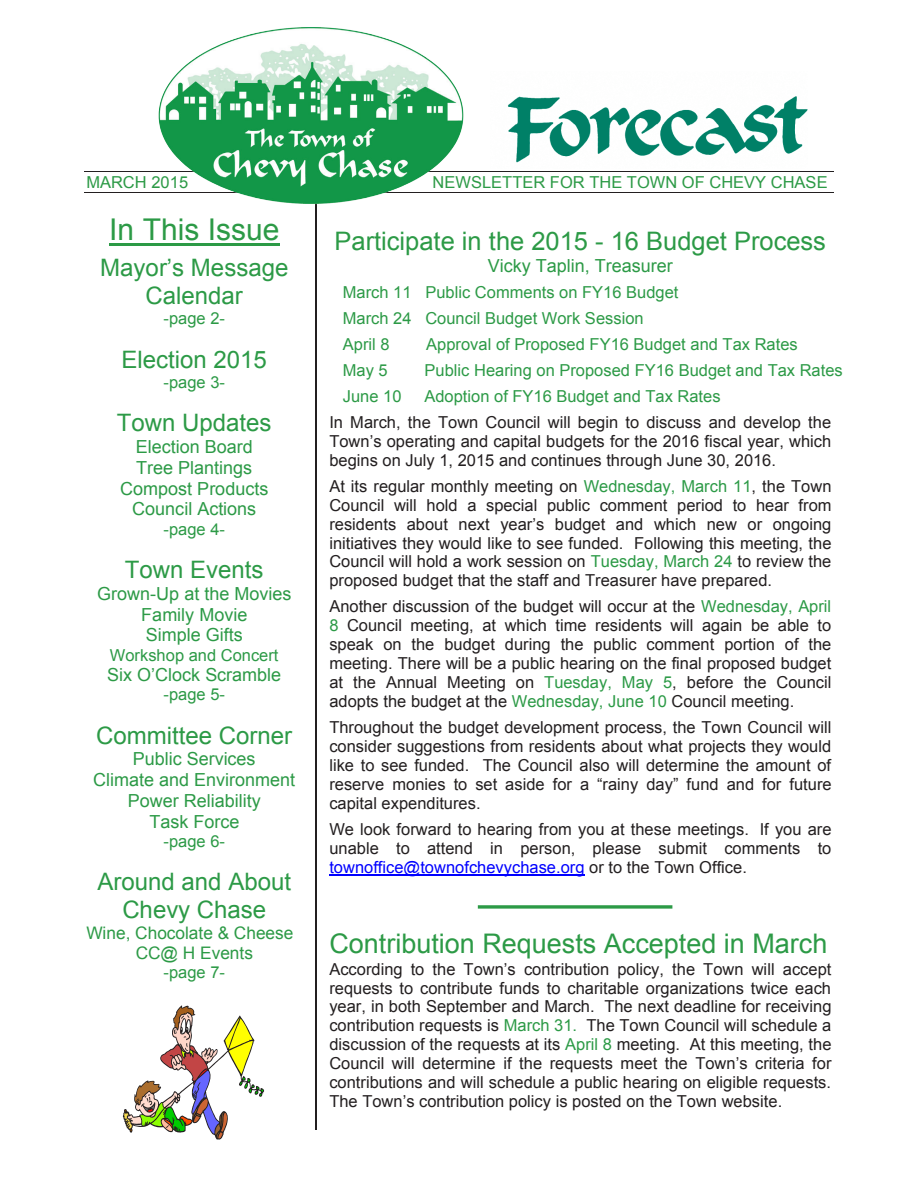
<style>
.page{position:relative;width:918px;height:1188px;background:#fff}
.page>*{position:absolute;margin:0;border:0;box-sizing:border-box;transform-origin:0 0}
.t1{font:30px "Arial";color:#2c9a46}
.t2{font:27px "Arial";color:#2c9a46}
.t3{font:25.5px "Arial";color:#2c9a46}
.t4{font:24px/27.6px "Arial";color:#2c9a46;text-align:center}
.t5{font:18px/20.7px "Arial";color:#2c9a46;text-align:center}
.t6{font:17.25px/19.8px "Arial";color:#2c9a46;text-align:center}
.t7{font:16.5px/18.9px "Arial";color:#231f20;text-align:justify}
.t8{font:16.5px/25.8px "Arial";color:#2c9a46}
.s1{color:#2c9a46}
.s2{color:#00f}
</style>
<div class="page">
<img style="left:508px;top:96px;width:300px;height:67px">
<svg style="left:123px;top:1005px;width:141px;height:135px"></svg>
<hr style="left:109px;top:244px;width:170px;height:2px;background:#2c9a46">
<hr style="left:329px;top:875px;width:256px;height:1px;background:#00f">
<hr style="left:315px;top:203px;width:1px;height:927px;background:#231f20">
<svg style="left:478px;top:905px;width:194px;height:4px"></svg>
<hr style="left:84px;top:171px;width:750px;height:1px;background:#231f20">
<hr style="left:84px;top:192px;width:750px;height:1px;background:#231f20">
<img style="left:158px;top:27px;width:306px;height:182px">
<p class="t8" style="left:86px;top:170px;width:103px">MARCH 2015</p>
<p class="t8" style="left:433px;top:170px;width:397px">NEWSLETTER FOR THE TOWN OF CHEVY CHASE</p>
<p class="t1" style="left:109px;top:206px;width:172px">In This Issue</p>
<p class="t4" style="left:100px;top:250px;width:190px">Mayor’s Message<br>Calendar</p>
<p class="t8" style="left:164px;top:301px;width:63px">-page 2-</p>
<p class="t4" style="left:122px;top:341px;width:147px">Election 2015</p>
<p class="t8" style="left:164px;top:365px;width:63px">-page 3-</p>
<p class="t4" style="left:117px;top:405px;width:156px">Town Updates</p>
<p class="t5" style="left:120px;top:432px;width:150px">Election Board<br>Tree Plantings<br>Compost Products<br>Council Actions</p>
<p class="t8" style="left:164px;top:512px;width:63px">-page 4-</p>
<p class="t4" style="left:125px;top:552px;width:140px">Town Events</p>
<p class="t5" style="left:97px;top:579px;width:196px">Grown-Up at the Movies<br>Family Movie<br>Simple Gifts</p>
<p class="t8" style="left:110px;top:638px;width:170px">Workshop and Concert</p>
<p class="t5" style="left:107px;top:660px;width:175px">Six O’Clock Scramble</p>
<p class="t8" style="left:164px;top:677px;width:63px">-page 5-</p>
<p class="t4" style="left:96px;top:717px;width:197px">Committee Corner</p>
<p class="t5" style="left:93px;top:744px;width:203px">Public Services<br>Climate and Environment<br>Power Reliability<br>Task Force</p>
<p class="t8" style="left:164px;top:824px;width:63px">-page 6-</p>
<p class="t4" style="left:98px;top:864px;width:195px">Around and About<br>Chevy Chase</p>
<p class="t6" style="left:86px;top:919px;width:209px">Wine, Chocolate &amp; Cheese<br>CC@ H Events</p>
<p class="t8" style="left:164px;top:955px;width:63px">-page 7-</p>
<p class="t8" style="left:86px;top:174px;width:103px">MARCH 2015</p>
<p class="t8" style="left:433px;top:174px;width:397px">NEWSLETTER FOR THE TOWN OF CHEVY CHASE</p>
<p class="t1" style="left:109px;top:210px;width:172px">In This Issue</p>
<p class="t4" style="left:100px;top:254px;width:190px">Mayor’s Message<br>Calendar</p>
<p class="t8" style="left:164px;top:306px;width:63px">-page 2-</p>
<p class="t4" style="left:122px;top:346px;width:147px">Election 2015</p>
<p class="t8" style="left:164px;top:370px;width:63px">-page 3-</p>
<p class="t4" style="left:117px;top:409px;width:156px">Town Updates</p>
<p class="t5" style="left:120px;top:437px;width:150px">Election Board<br>Tree Plantings<br>Compost Products<br>Council Actions</p>
<p class="t8" style="left:164px;top:516px;width:63px">-page 4-</p>
<p class="t4" style="left:125px;top:556px;width:140px">Town Events</p>
<p class="t5" style="left:97px;top:583px;width:196px">Grown-Up at the Movies<br>Family Movie<br>Simple Gifts</p>
<p class="t8" style="left:110px;top:642px;width:170px">Workshop and Concert</p>
<p class="t5" style="left:107px;top:664px;width:175px">Six O’Clock Scramble</p>
<p class="t8" style="left:164px;top:682px;width:63px">-page 5-</p>
<p class="t4" style="left:96px;top:722px;width:197px">Committee Corner</p>
<p class="t5" style="left:93px;top:749px;width:203px">Public Services<br>Climate and Environment<br>Power Reliability<br>Task Force</p>
<p class="t8" style="left:164px;top:828px;width:63px">-page 6-</p>
<p class="t4" style="left:98px;top:868px;width:195px">Around and About<br>Chevy Chase</p>
<p class="t6" style="left:86px;top:923px;width:209px">Wine, Chocolate &amp; Cheese<br>CC@ H Events</p>
<p class="t8" style="left:164px;top:960px;width:63px">-page 7-</p>
<p class="t3" style="left:335px;top:220px;width:493px">Participate in the 2015 - 16 Budget Process</p>
<p class="t5" style="left:488px;top:251px;width:187px">Vicky Taplin, Treasurer</p>
<p class="t8" style="left:343px;top:275px;width:337px">March 11 Public Comments on FY16 Budget<br>March 24 Council Budget Work Session<br>April 8</p>
<p class="t3" style="left:335px;top:224px;width:493px">Participate in the 2015 - 16 Budget Process</p>
<p class="t5" style="left:488px;top:256px;width:187px">Vicky Taplin, Treasurer</p>
<p class="t8" style="left:343px;top:280px;width:337px">March 11 Public Comments on FY16 Budget<br>March 24 Council Budget Work Session<br>April 8</p>
<p class="t8" style="left:426px;top:327px;width:373px">Approval of Proposed FY16 Budget and Tax Rates</p>
<p class="t8" style="left:426px;top:332px;width:373px">Approval of Proposed FY16 Budget and Tax Rates</p>
<p class="t8" style="left:343px;top:353px;width:46px">May 5</p>
<p class="t8" style="left:425px;top:353px;width:420px">Public Hearing on Proposed FY16 Budget and Tax Rates</p>
<p class="t8" style="left:343px;top:379px;width:60px">June 10</p>
<p class="t8" style="left:343px;top:358px;width:46px">May 5</p>
<p class="t8" style="left:425px;top:358px;width:420px">Public Hearing on Proposed FY16 Budget and Tax Rates</p>
<p class="t8" style="left:343px;top:383px;width:60px">June 10</p>
<p class="t7" style="left:329px;top:379px;width:503px;line-height:25.8px;text-indent:95px"><span class="s1">Adoption of FY16 Budget and Tax Rates<br></span>In March, the Town Council will begin to discuss and develop the</p>
<p class="t7" style="left:329px;top:427px;width:503px">Town’s operating and capital budgets for the 2016 fiscal year, which begins on July 1, 2015 and continues through June 30, 2016.</p>
<p class="t7" style="left:329px;top:472px;width:504px">At its regular monthly meeting on <span class="s1">Wednesday, March 11</span>, the Town Council will hold a special public comment period to hear from residents about next year’s budget and which new or ongoing initiatives they would like to see funded. Following this meeting, the Council will hold a work session on <span class="s1">Tuesday, March 24</span> to review the proposed budget that the staff and Treasurer have prepared.</p>
<p class="t7" style="left:329px;top:593px;width:504px">Another discussion of the budget will occur at the <span class="s1">Wednesday, April 8</span> Council meeting, at which time residents will again be able to speak on the budget during the public comment portion of the meeting. There will be a public hearing on the final proposed budget at the Annual Meeting on <span class="s1">Tuesday, May 5</span>, before the Council adopts the budget at the <span class="s1">Wednesday, June 10</span> Council meeting.</p>
<p class="t7" style="left:329px;top:713px;width:504px">Throughout the budget development process, the Town Council will consider suggestions from residents about what projects they would like to see funded. The Council also will determine the amount of reserve monies to set aside for a “rainy day” fund and for future capital expenditures.</p>
<p class="t7" style="left:329px;top:815px;width:504px">We look forward to hearing from you at these meetings. If you are unable to attend in person, please submit comments to <span class="s2">townoffice@townofchevychase.org</span> or to the Town Office.</p>
<p class="t7" style="left:329px;top:383px;width:503px;line-height:25.8px;text-indent:95px"><span class="s1">Adoption of FY16 Budget and Tax Rates<br></span>In March, the Town Council will begin to discuss and develop the</p>
<p class="t7" style="left:329px;top:432px;width:503px">Town’s operating and capital budgets for the 2016 fiscal year, which begins on July 1, 2015 and continues through June 30, 2016.</p>
<p class="t7" style="left:329px;top:477px;width:504px">At its regular monthly meeting on <span class="s1">Wednesday, March 11</span>, the Town Council will hold a special public comment period to hear from residents about next year’s budget and which new or ongoing initiatives they would like to see funded. Following this meeting, the Council will hold a work session on <span class="s1">Tuesday, March 24</span> to review the proposed budget that the staff and Treasurer have prepared.</p>
<p class="t7" style="left:329px;top:597px;width:504px">Another discussion of the budget will occur at the <span class="s1">Wednesday, April 8</span> Council meeting, at which time residents will again be able to speak on the budget during the public comment portion of the meeting. There will be a public hearing on the final proposed budget at the Annual Meeting on <span class="s1">Tuesday, May 5</span>, before the Council adopts the budget at the <span class="s1">Wednesday, June 10</span> Council meeting.</p>
<p class="t7" style="left:329px;top:718px;width:504px">Throughout the budget development process, the Town Council will consider suggestions from residents about what projects they would like to see funded. The Council also will determine the amount of reserve monies to set aside for a “rainy day” fund and for future capital expenditures.</p>
<p class="t7" style="left:329px;top:820px;width:504px">We look forward to hearing from you at these meetings. If you are unable to attend in person, please submit comments to <span class="s2">townoffice@townofchevychase.org</span> or to the Town Office.</p>
<p class="t2" style="left:329px;top:922px;width:500px">Contribution Requests Accepted in March</p>
<p class="t7" style="left:329px;top:955px;width:504px">According to the Town’s contribution policy, the Town will accept requests to contribute funds to charitable organizations twice each year, in both September and March. The next deadline for receiving contribution requests is <span class="s1">March 31.</span> The Town Council will schedule a discussion of the requests at its <span class="s1">April 8</span> meeting. At this meeting, the Council will determine if the requests meet the Town’s criteria for contributions and will schedule a public hearing on eligible requests.<br>The Town’s contribution policy is posted on the Town website.</p>
<p class="t2" style="left:329px;top:926px;width:500px">Contribution Requests Accepted in March</p>
<p class="t7" style="left:329px;top:959px;width:504px">According to the Town’s contribution policy, the Town will accept requests to contribute funds to charitable organizations twice each year, in both September and March. The next deadline for receiving contribution requests is <span class="s1">March 31.</span> The Town Council will schedule a discussion of the requests at its <span class="s1">April 8</span> meeting. At this meeting, the Council will determine if the requests meet the Town’s criteria for contributions and will schedule a public hearing on eligible requests.<br>The Town’s contribution policy is posted on the Town website.</p>
</div>
